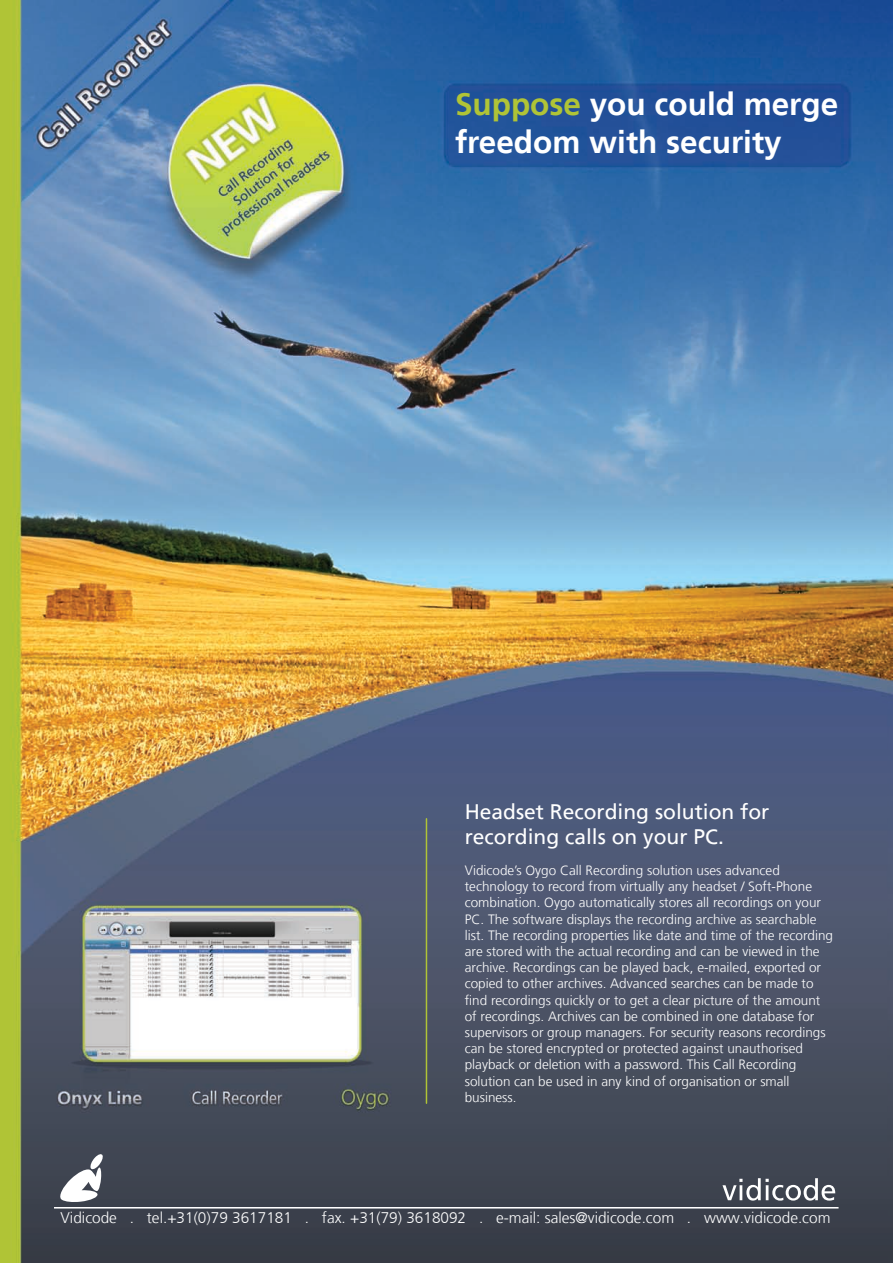
<style>
.page{position:relative;width:893px;height:1263px;background:#fff}
.page>*{position:absolute;margin:0;border:0;box-sizing:border-box;transform-origin:0 0}
.t1{font:700 31.5px/37.8px "Frutiger LT";color:#fff}
.t2{font:21px/25.2px "Frutiger LT";color:#fff}
.t3{font:300 15.45px "Frutiger LT";color:#fff}
.t4{font:300 13.5px/16.2px "Frutiger LT";color:#fff}
.s1{color:#b0c436}
</style>
<div class="page">
<img style="left:0;top:0;width:892px;height:1263px">
<svg style="left:54px;top:1153px;width:784px;height:56px;background:#4b505b"></svg>
<hr style="left:426px;top:819px;width:1px;height:284px;background:#b0c436">
<h1 class="t1" style="left:455px;top:86px;width:385px"><span class="s1">Suppose</span> you could merge freedom with security</h1>
<h2 class="t2" style="left:465px;top:799px;width:306px">Headset Recording solution for recording calls on your PC.</h2>
<p class="t4" style="left:465px;top:862px;width:370px">Vidicode’s Oygo Call Recording solution uses advanced technology to record from virtually any headset / Soft-Phone combination. Oygo automatically stores all recordings on your PC. The software displays the recording archive as searchable list. The recording properties like date and time of the recording are stored with the actual recording and can be viewed in the archive. Recordings can be played back, e-mailed, exported or copied to other archives. Advanced searches can be made to find recordings quickly or to get a clear picture of the amount of recordings. Archives can be combined in one database for supervisors or group managers. For security reasons recordings can be stored encrypted or protected against unauthorised playback or deletion with a password. This Call Recording solution can be used in any kind of organisation or small business.</p>
<p class="t3" style="left:61px;top:1209px;width:771px">Vidicode . tel.+31(0)79 3617181 . fax. +31(79) 3618092 . e-mail: sales@vidicode.com . www.vidicode.com</p>
</div>
